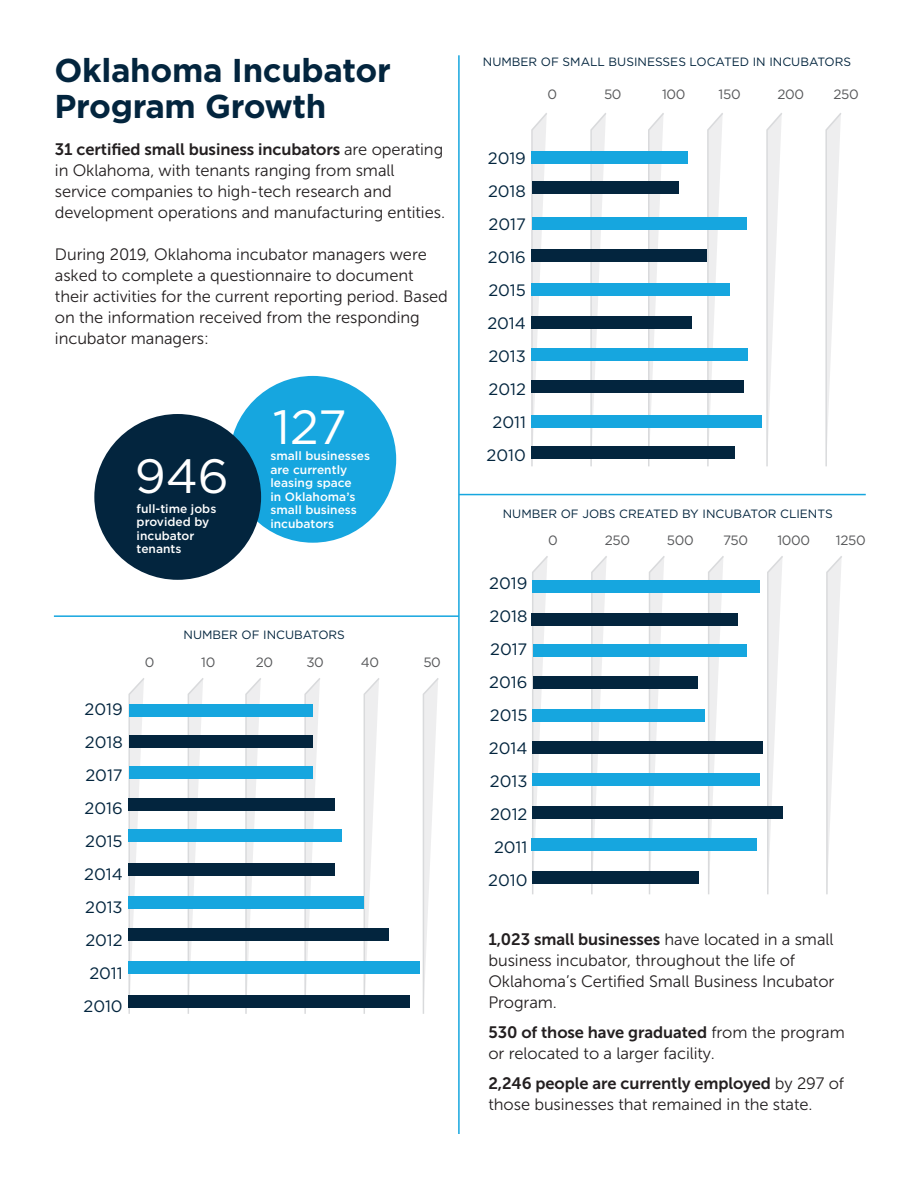
<style>
.page{position:relative;width:918px;height:1188px;background:#fff}
.page>*{position:absolute;margin:0;border:0;box-sizing:border-box;transform-origin:0 0}
.t1{font:48px "Gotham";color:#fff}
.t2{font:700 33px/36px "Gotham";letter-spacing:-.01em;color:#03253e}
.t3{font:16.5px/21px "Museo Sans 300";letter-spacing:-.005em;color:#231f20}
.t4{font:16.5px/33px "Gotham";color:#03253e;text-align:center}
.t5{font:13.5px "Gotham";letter-spacing:-.025em;color:#57585a}
.t6{font:500 12px/13.5px "Gotham";color:#fff}
.t7{font:12px "Gotham";color:#03253e}
.s1{font-family:"Museo Sans 700"}
</style>
<div class="page">
<hr style="left:54px;top:615px;width:405px;height:2px;background:#16a6df">
<hr style="left:459px;top:494px;width:407px;height:1px;background:#16a6df">
<hr style="left:458px;top:55px;width:2px;height:1079px;background:#16a6df">
<div style="left:229px;top:376px;width:167px;height:167px;background:#16a6df;border-radius:50%"></div>
<svg style="left:423px;top:678px;width:16px;height:336px"></svg>
<div style="left:94px;top:414px;width:167px;height:166px;background:#03253e;border-radius:50%"></div>
<svg style="left:128px;top:678px;width:16px;height:336px"></svg>
<svg style="left:188px;top:678px;width:16px;height:336px"></svg>
<svg style="left:245px;top:678px;width:16px;height:336px"></svg>
<svg style="left:304px;top:678px;width:16px;height:336px"></svg>
<svg style="left:364px;top:678px;width:15px;height:336px"></svg>
<div style="left:128px;top:829px;width:214px;height:13px;background:#16a6df"></div>
<div style="left:128px;top:863px;width:207px;height:13px;background:#03253e"></div>
<div style="left:128px;top:896px;width:236px;height:13px;background:#16a6df"></div>
<div style="left:128px;top:961px;width:292px;height:13px;background:#16a6df"></div>
<div style="left:128px;top:928px;width:260px;height:13px;background:#03253e"></div>
<div style="left:129px;top:995px;width:281px;height:13px;background:#03253e"></div>
<div style="left:129px;top:798px;width:206px;height:13px;background:#03253e"></div>
<div style="left:129px;top:766px;width:184px;height:13px;background:#16a6df"></div>
<div style="left:129px;top:735px;width:184px;height:13px;background:#03253e"></div>
<div style="left:129px;top:704px;width:183px;height:13px;background:#16a6df"></div>
<svg style="left:531px;top:113px;width:16px;height:353px"></svg>
<svg style="left:590px;top:113px;width:16px;height:353px"></svg>
<svg style="left:648px;top:113px;width:16px;height:353px"></svg>
<svg style="left:707px;top:113px;width:16px;height:353px"></svg>
<svg style="left:766px;top:113px;width:16px;height:353px"></svg>
<svg style="left:825px;top:113px;width:16px;height:353px"></svg>
<div style="left:531px;top:283px;width:199px;height:13px;background:#16a6df"></div>
<div style="left:531px;top:316px;width:161px;height:13px;background:#03253e"></div>
<div style="left:531px;top:348px;width:217px;height:13px;background:#16a6df"></div>
<div style="left:531px;top:380px;width:213px;height:13px;background:#03253e"></div>
<div style="left:531px;top:415px;width:230px;height:13px;background:#16a6df"></div>
<div style="left:531px;top:446px;width:203px;height:13px;background:#03253e"></div>
<div style="left:531px;top:249px;width:175px;height:13px;background:#03253e"></div>
<div style="left:532px;top:217px;width:215px;height:13px;background:#16a6df"></div>
<div style="left:532px;top:181px;width:147px;height:13px;background:#03253e"></div>
<div style="left:531px;top:151px;width:156px;height:13px;background:#16a6df"></div>
<svg style="left:532px;top:556px;width:16px;height:338px"></svg>
<svg style="left:591px;top:556px;width:16px;height:338px"></svg>
<svg style="left:649px;top:556px;width:16px;height:338px"></svg>
<svg style="left:708px;top:556px;width:16px;height:338px"></svg>
<svg style="left:767px;top:556px;width:16px;height:338px"></svg>
<svg style="left:826px;top:556px;width:16px;height:338px"></svg>
<div style="left:532px;top:709px;width:172px;height:13px;background:#16a6df"></div>
<div style="left:532px;top:741px;width:230px;height:13px;background:#03253e"></div>
<div style="left:532px;top:773px;width:227px;height:13px;background:#16a6df"></div>
<div style="left:532px;top:806px;width:251px;height:13px;background:#03253e"></div>
<div style="left:532px;top:838px;width:225px;height:13px;background:#16a6df"></div>
<div style="left:532px;top:871px;width:167px;height:13px;background:#03253e"></div>
<div style="left:533px;top:676px;width:165px;height:13px;background:#03253e"></div>
<div style="left:533px;top:644px;width:213px;height:13px;background:#16a6df"></div>
<div style="left:532px;top:613px;width:206px;height:13px;background:#03253e"></div>
<div style="left:532px;top:580px;width:227px;height:13px;background:#16a6df"></div>
<p class="t2" style="left:55px;top:52px;width:338px">Oklahoma Incubator<br>Program Growth</p>
<p class="t3" style="left:55px;top:139px;width:392px"><span class="s1">31 certifed small business incubators</span> are operating in Oklahoma, with tenants ranging from small service companies to high-tech research and development operations and manufacturing entities.</p>
<p class="t3" style="left:55px;top:244px;width:395px">During 2019, Oklahoma incubator managers were asked to complete a questionnaire to document their activities for the current reporting period. Based on the information received from the responding incubator managers:</p>
<p class="t1" style="left:135px;top:445px;width:96px">946</p>
<p class="t6" style="left:137px;top:501px;width:81px">full-time jobs provided by incubator tenants</p>
<p class="t1" style="left:273px;top:396px;width:75px">127</p>
<p class="t6" style="left:270px;top:449px;width:101px">small businesses are currently leasing space<br>in Oklahoma’s small business incubators</p>
<p class="t7" style="left:184px;top:627px;width:163px">NUMBER OF INCUBATORS</p>
<p class="t4" style="left:85px;top:692px;width:40px">2019</p>
<p class="t4" style="left:85px;top:725px;width:39px">2018</p>
<p class="t4" style="left:85px;top:758px;width:39px">2017</p>
<p class="t4" style="left:85px;top:791px;width:40px">2016</p>
<p class="t4" style="left:85px;top:824px;width:39px">2015</p>
<p class="t4" style="left:84px;top:857px;width:40px">2014</p>
<p class="t4" style="left:85px;top:890px;width:39px">2013</p>
<p class="t4" style="left:85px;top:923px;width:39px">2012</p>
<p class="t4" style="left:89px;top:956px;width:35px">2011</p>
<p class="t4" style="left:83px;top:989px;width:41px">2010</p>
<p class="t5" style="left:145px;top:654px;width:11px">0</p>
<p class="t5" style="left:201px;top:654px;width:16px">10</p>
<p class="t5" style="left:256px;top:654px;width:19px">20</p>
<p class="t5" style="left:306px;top:654px;width:19px">30</p>
<p class="t5" style="left:361px;top:654px;width:20px">40</p>
<p class="t5" style="left:423px;top:654px;width:19px">50</p>
<p class="t7" style="left:483px;top:54px;width:370px">NUMBER OF SMALL BUSINESSES LOCATED IN INCUBATORS</p>
<p class="t5" style="left:547px;top:86px;width:11px">0</p>
<p class="t5" style="left:604px;top:86px;width:19px">50</p>
<p class="t5" style="left:662px;top:86px;width:25px">100</p>
<p class="t5" style="left:719px;top:86px;width:24px">150</p>
<p class="t5" style="left:778px;top:86px;width:28px">200</p>
<p class="t5" style="left:834px;top:86px;width:27px">250</p>
<p class="t4" style="left:488px;top:141px;width:40px">2019</p>
<p class="t4" style="left:488px;top:174px;width:39px">2018</p>
<p class="t4" style="left:489px;top:207px;width:39px">2017</p>
<p class="t4" style="left:488px;top:240px;width:40px">2016</p>
<p class="t4" style="left:488px;top:273px;width:39px">2015</p>
<p class="t4" style="left:487px;top:306px;width:40px">2014</p>
<p class="t4" style="left:488px;top:339px;width:39px">2013</p>
<p class="t4" style="left:489px;top:372px;width:39px">2012</p>
<p class="t4" style="left:493px;top:405px;width:35px">2011</p>
<p class="t4" style="left:487px;top:438px;width:41px">2010</p>
<p class="t7" style="left:503px;top:506px;width:331px">NUMBER OF JOBS CREATED BY INCUBATOR CLIENTS</p>
<p class="t5" style="left:548px;top:532px;width:11px">0</p>
<p class="t5" style="left:605px;top:532px;width:27px">250</p>
<p class="t5" style="left:667px;top:532px;width:28px">500</p>
<p class="t5" style="left:723px;top:532px;width:26px">750</p>
<p class="t5" style="left:777px;top:532px;width:34px">1000</p>
<p class="t5" style="left:836px;top:532px;width:31px">1250</p>
<p class="t4" style="left:488px;top:566px;width:41px">2019<br>2018<br>2017<br>2016<br>2015<br>2014<br>2013<br>2012<br>2011<br>2010</p>
<p class="t3" style="left:488px;top:929px;width:347px"><span class="s1">1,023 small businesses</span> have located in a small business incubator, throughout the life of Oklahoma’s Certifed Small Business Incubator Program.</p>
<p class="t3" style="left:488px;top:1022px;width:358px"><span class="s1">530 of those have graduated</span> from the program or relocated to a larger facility.</p>
<p class="t3" style="left:488px;top:1073px;width:357px"><span class="s1">2,246 people are currently employed</span> by 297 of those businesses that remained in the state.</p>
</div>
